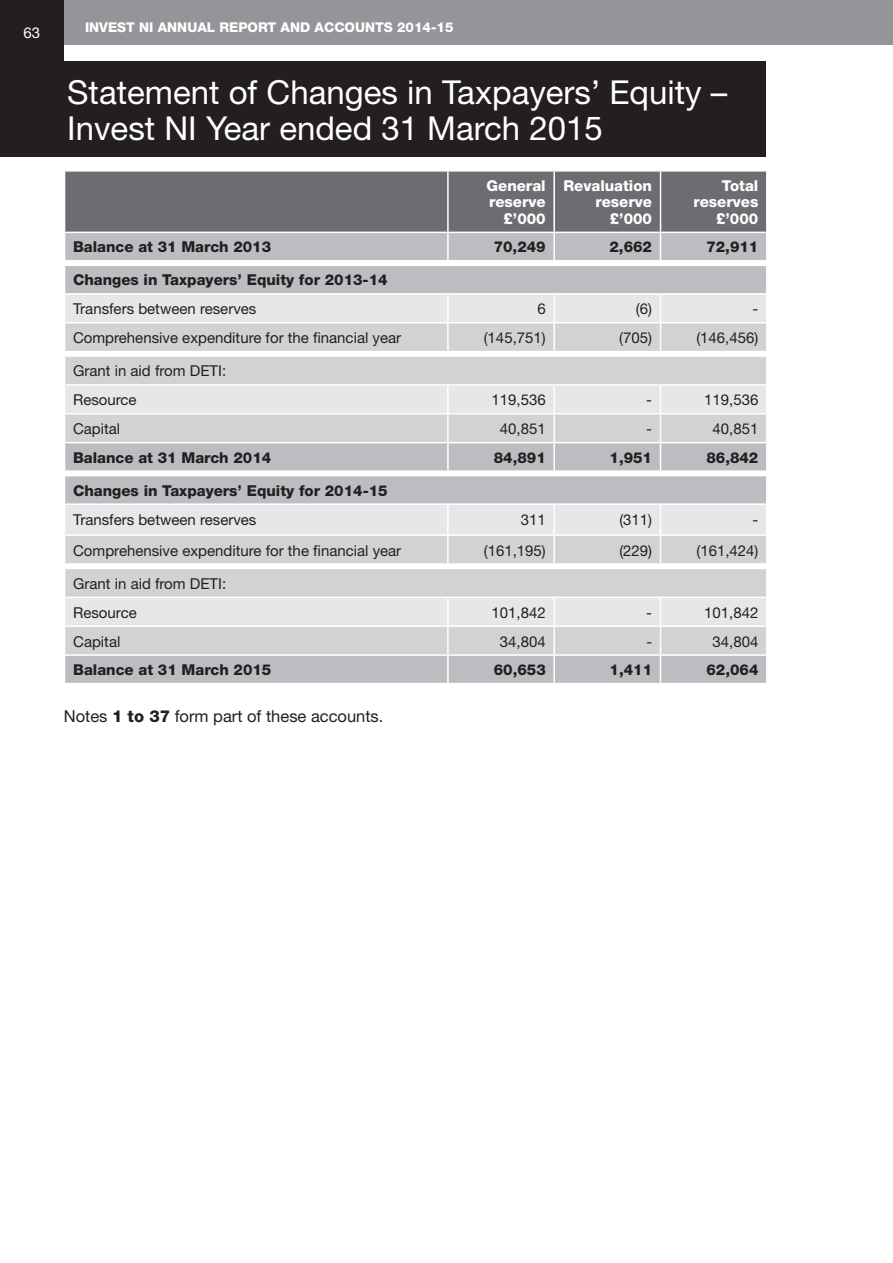
<style>
.page{position:relative;width:893px;height:1263px;background:#fff}
.page>*{position:absolute;margin:0;border:0;box-sizing:border-box;transform-origin:0 0}
.t1{font:33px/36px "Helvetica Neue";color:#fff}
.t2{font:16.5px "Helvetica Neue";color:#231f20}
.t3{font:15px/28.8px "Helvetica Neue";color:#231f20}
.t4{font:800 15px "Helvetica Neue";color:#231f20}
.t5{font:800 15px/16.5px "Helvetica Neue";color:#fff;text-align:right}
.t6{font:15px "Helvetica Neue";color:#fff}
.t7{font:800 13.5px "Helvetica Neue";color:#fff}
.s1{font-weight:800}
</style>
<div class="page">
<div style="left:0;top:0;width:893px;height:45px;background:#939598"></div>
<div style="left:0;top:0;width:64px;height:64px;background:#231f20"></div>
<svg style="left:64px;top:171px;width:703px;height:512px;background:#c8c9cb"></svg>
<div style="left:0;top:61px;width:765px;height:96px;background:#231f20"></div>
<p class="t6" style="left:24px;top:24px;width:18px">63</p>
<p class="t7" style="left:85px;top:19px;width:370px">INVEST NI ANNUAL REPORT AND ACCOUNTS 2014-15</p>
<h1 class="t1" style="left:67px;top:74px;width:662px">Statement of Changes in Taxpayers’ Equity –<br>Invest NI Year ended 31 March 2015</h1>
<p class="t5" style="left:486px;top:177px;width:61px">General reserve £’000</p>
<p class="t5" style="left:563px;top:177px;width:90px">Revaluation reserve £’000</p>
<p class="t5" style="left:694px;top:177px;width:66px">Total reserves £’000</p>
<p class="t4" style="left:73px;top:238px;width:200px">Balance at 31 March 2013</p>
<p class="t4" style="left:494px;top:238px;width:53px">70,249</p>
<p class="t4" style="left:609px;top:238px;width:44px">2,662</p>
<p class="t4" style="left:706px;top:238px;width:53px">72,911</p>
<p class="t4" style="left:73px;top:271px;width:316px">Changes in Taxpayers’ Equity for 2013-14</p>
<p class="t3" style="left:73px;top:294px;width:185px">Transfers between reserves</p>
<p class="t3" style="left:537px;top:294px;width:10px">6</p>
<p class="t3" style="left:636px;top:294px;width:18px">(6)</p>
<p class="t3" style="left:752px;top:294px;width:7px">-</p>
<p class="t3" style="left:73px;top:323px;width:330px">Comprehensive expenditure for the financial year</p>
<p class="t3" style="left:484px;top:323px;width:63px">(145,751)</p>
<p class="t3" style="left:619px;top:323px;width:34px">(705)</p>
<p class="t3" style="left:696px;top:323px;width:63px">(146,456)</p>
<p class="t3" style="left:73px;top:356px;width:155px">Grant in aid from DETI:<br>Resource</p>
<p class="t3" style="left:492px;top:385px;width:56px">119,536</p>
<p class="t3" style="left:646px;top:385px;width:7px">-</p>
<p class="t3" style="left:704px;top:385px;width:56px">119,536</p>
<p class="t3" style="left:73px;top:414px;width:49px">Capital</p>
<p class="t3" style="left:500px;top:414px;width:47px">40,851</p>
<p class="t3" style="left:646px;top:414px;width:7px">-</p>
<p class="t3" style="left:712px;top:414px;width:47px">40,851</p>
<p class="t4" style="left:73px;top:448px;width:200px">Balance at 31 March 2014</p>
<p class="t4" style="left:494px;top:448px;width:53px">84,891</p>
<p class="t4" style="left:610px;top:448px;width:44px">1,951</p>
<p class="t4" style="left:706px;top:448px;width:53px">86,842</p>
<p class="t4" style="left:73px;top:481px;width:316px">Changes in Taxpayers’ Equity for 2014-15</p>
<p class="t3" style="left:73px;top:505px;width:185px">Transfers between reserves</p>
<p class="t3" style="left:521px;top:505px;width:27px">311</p>
<p class="t3" style="left:619px;top:505px;width:34px">(311)</p>
<p class="t3" style="left:753px;top:505px;width:7px">-</p>
<p class="t3" style="left:73px;top:535px;width:330px">Comprehensive expenditure for the financial year</p>
<p class="t3" style="left:484px;top:535px;width:63px">(161,195)</p>
<p class="t3" style="left:619px;top:535px;width:34px">(229)</p>
<p class="t3" style="left:696px;top:535px;width:63px">(161,424)</p>
<p class="t3" style="left:73px;top:569px;width:155px">Grant in aid from DETI:<br>Resource</p>
<p class="t3" style="left:492px;top:598px;width:56px">101,842</p>
<p class="t3" style="left:646px;top:598px;width:7px">-</p>
<p class="t3" style="left:704px;top:598px;width:56px">101,842</p>
<p class="t3" style="left:73px;top:627px;width:49px">Capital</p>
<p class="t3" style="left:500px;top:627px;width:47px">34,804</p>
<p class="t3" style="left:646px;top:627px;width:7px">-</p>
<p class="t3" style="left:713px;top:627px;width:47px">34,804</p>
<p class="t4" style="left:73px;top:661px;width:200px">Balance at 31 March 2015</p>
<p class="t4" style="left:494px;top:661px;width:53px">60,653</p>
<p class="t4" style="left:610px;top:661px;width:44px">1,411</p>
<p class="t4" style="left:706px;top:661px;width:53px">62,064</p>
<p class="t2" style="left:64px;top:707px;width:321px">Notes <span class="s1">1 to 37</span> form part of these accounts.</p>
</div>
